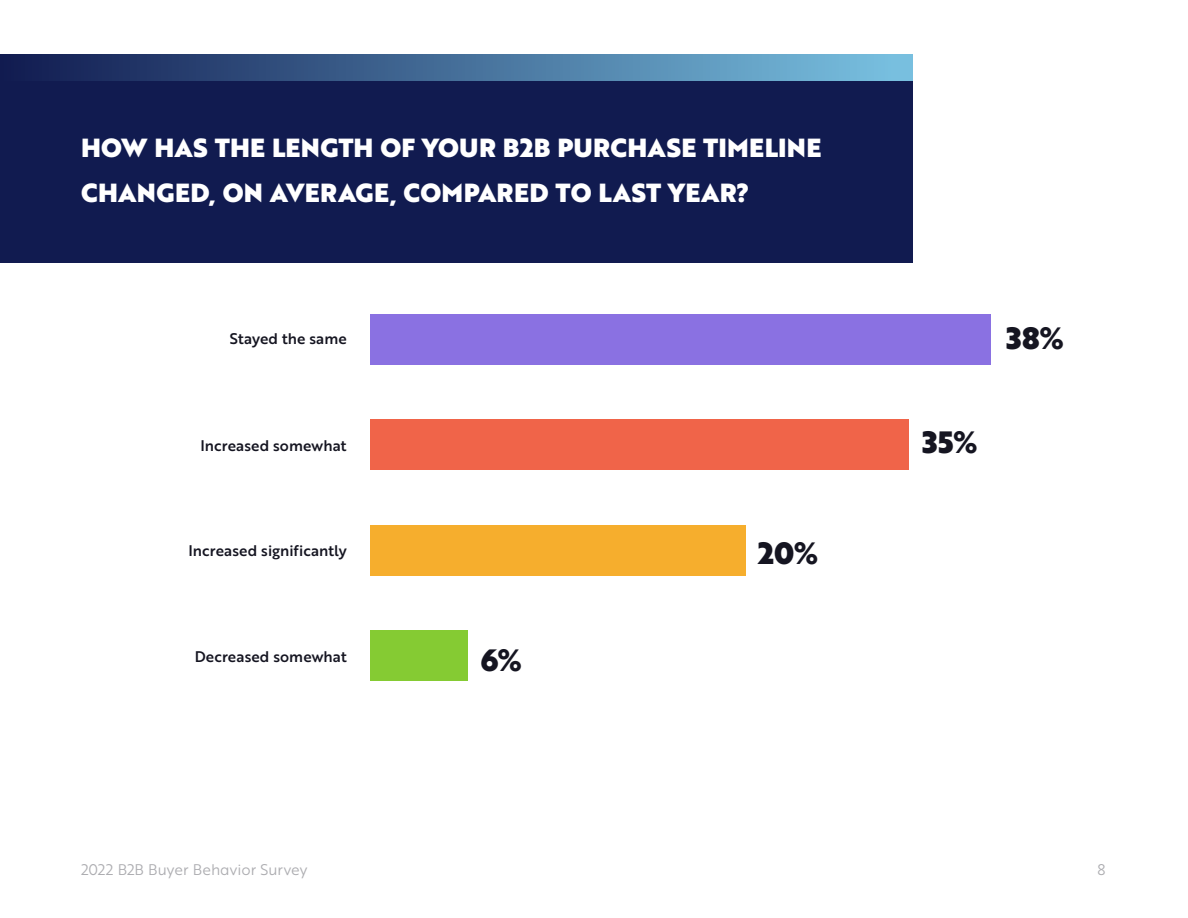
<style>
.page{position:relative;width:1188px;height:918px;background:#fff}
.page>*{position:absolute;margin:0;border:0;box-sizing:border-box;transform-origin:0 0}
.t1{font:30px "Brother 1816 Black";color:#151521}
.t2{font:25.5px/45px "Brother 1816 Black";letter-spacing:.01em;color:#fff}
.t3{font:15px "Brother 1816 Medium";letter-spacing:.005em;color:#151521}
.t4{font:15px "Brother 1816 Book";letter-spacing:.005em;color:#adadb1}
</style>
<div class="page">
<div style="left:0;top:54px;width:913px;height:209px;background:#111b50"></div>
<div style="left:0;top:54px;width:913px;height:27px;background:linear-gradient(to right,#111b50,#7ac3e2)"></div>
<div style="left:370px;top:631px;width:98px;height:50px;background:#85cb33"></div>
<div style="left:370px;top:525px;width:376px;height:51px;background:#f6ae2d"></div>
<div style="left:370px;top:419px;width:539px;height:51px;background:#f06449"></div>
<div style="left:370px;top:314px;width:620px;height:51px;background:#8a71e2"></div>
<p class="t2" style="left:81px;top:125px;width:742px">HOW HAS THE LENGTH OF YOUR B2B PURCHASE TIMELINE<br>CHANGED, ON AVERAGE, COMPARED TO LAST YEAR?</p>
<p class="t3" style="left:230px;top:328px;width:118px">Stayed the same</p>
<p class="t3" style="left:200px;top:434px;width:148px">Increased somewhat</p>
<p class="t3" style="left:189px;top:539px;width:160px">Increased significantly</p>
<p class="t3" style="left:195px;top:646px;width:154px">Decreased somewhat</p>
<p class="t1" style="left:480px;top:637px;width:43px">6%</p>
<p class="t1" style="left:758px;top:530px;width:62px">20%</p>
<p class="t1" style="left:1006px;top:315px;width:60px">38%</p>
<p class="t1" style="left:922px;top:419px;width:57px">35%</p>
<p class="t4" style="left:81px;top:858px;width:228px">2022 B2B Buyer Behavior Survey</p>
<p class="t4" style="left:1097px;top:858px;width:10px">8</p>
</div>
